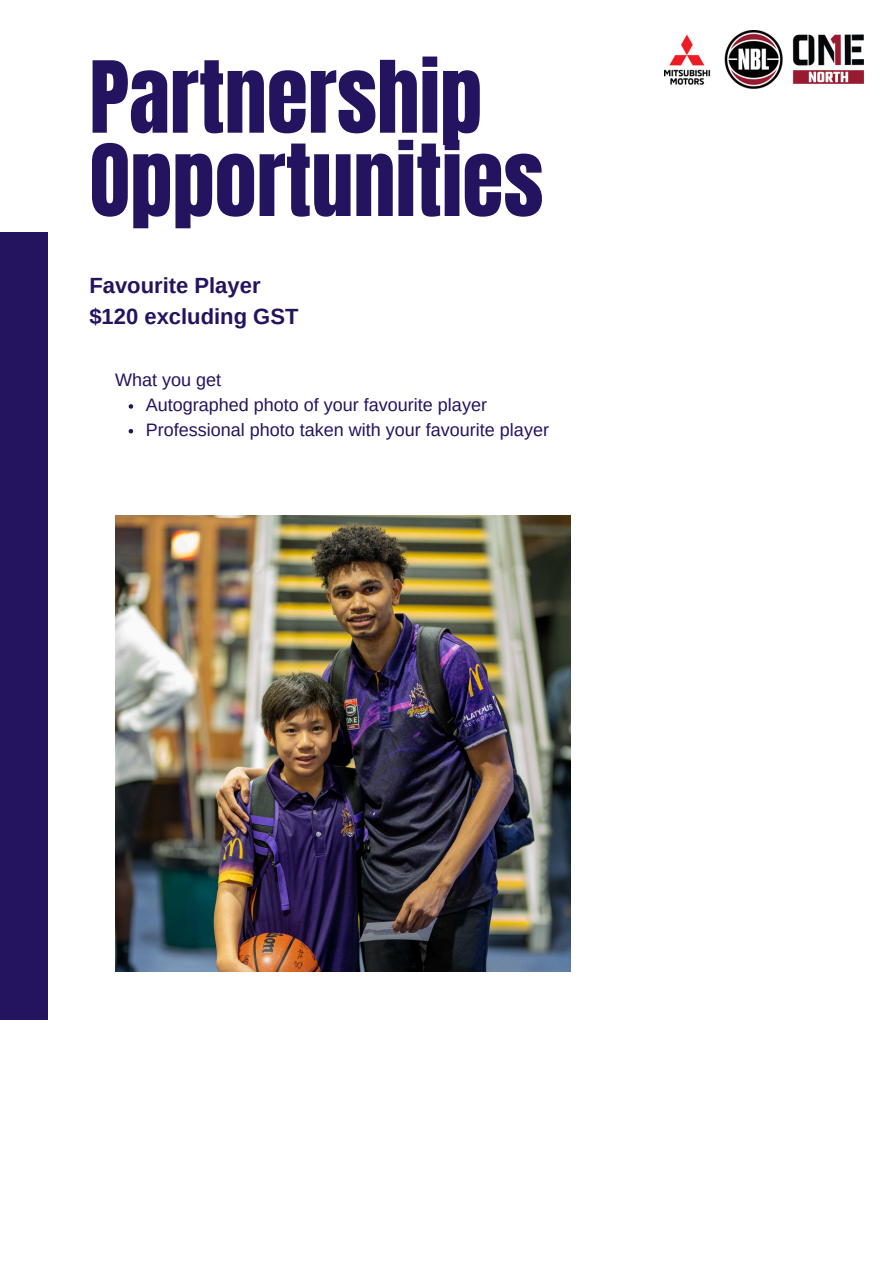
<style>
.page{position:relative;width:894px;height:1264px;background:#fff}
.page>*{position:absolute;margin:0;border:0;box-sizing:border-box;transform-origin:0 0}
.t1{font:84.3px/83.2px "Anton";color:#24135f}
.t2{font:700 22.05px/30.2px "Arimo";color:#24135f}
.t3{font:18px "Arimo";color:#24135f}
</style>
<div class="page">
<div style="left:0;top:232px;width:48px;height:787px;background:#24135f"></div>
<img style="left:664px;top:31px;width:198px;height:58px">
<img style="left:115px;top:515px;width:455px;height:456px">
<svg style="left:129px;top:404px;width:4px;height:5px"></svg>
<svg style="left:129px;top:429px;width:4px;height:4px"></svg>
<p class="t1" style="left:89px;top:57px;width:455px">Partnership<br>Opportunities</p>
<h2 class="t2" style="left:89px;top:271px;width:210px">Favourite Player $120 excluding GST</h2>
<p class="t3" style="left:115px;top:370px;width:107px">What you get</p>
<p class="t3" style="left:146px;top:394px;width:342px">Autographed photo of your favourite player</p>
<p class="t3" style="left:146px;top:419px;width:404px">Professional photo taken with your favourite player</p>
</div>
